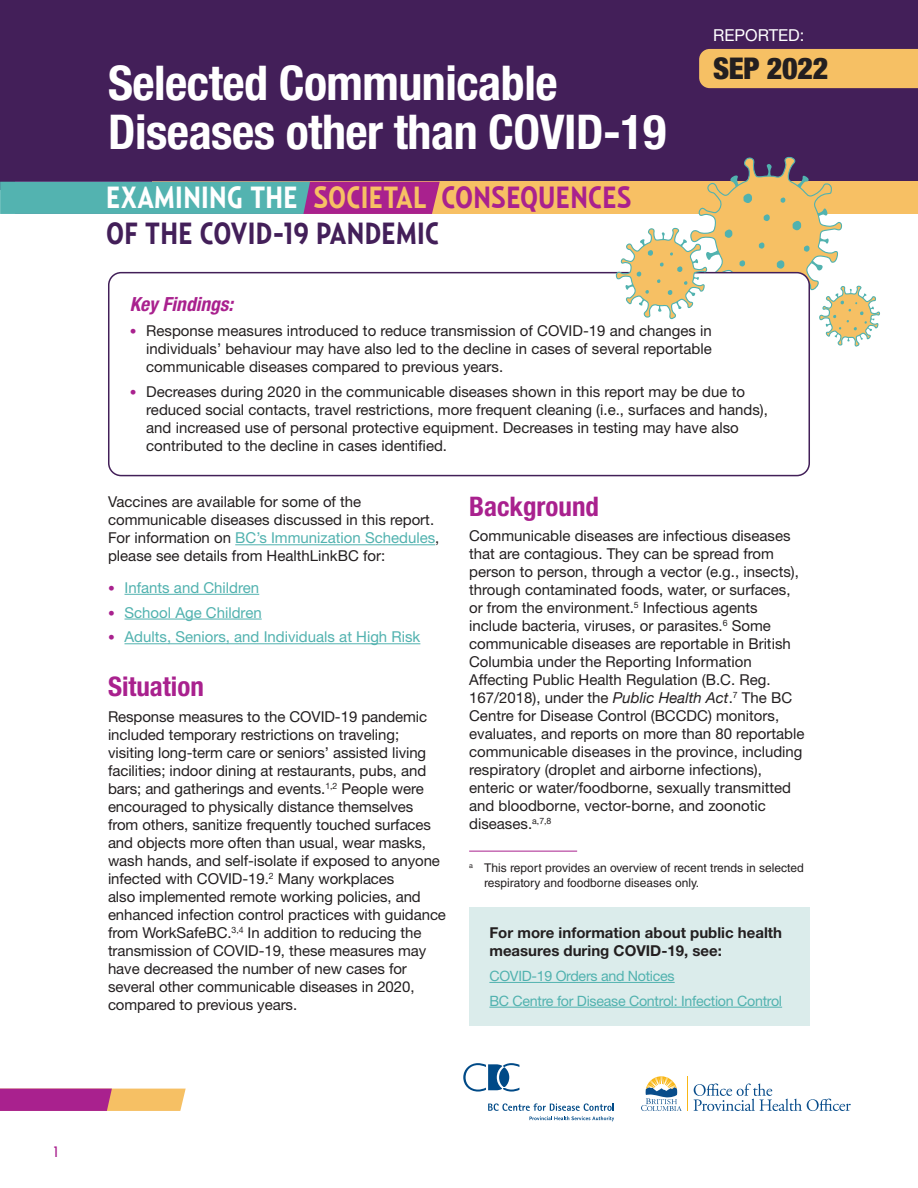
<style>
.page{position:relative;width:918px;height:1188px;background:#fff}
.page>*{position:absolute;margin:0;border:0;box-sizing:border-box;transform-origin:0 0}
.Report_Title{font:700 condensed 48px/49.5px "Helvetica Neue LT Pro";letter-spacing:-.01em;color:#fff}
.t1{font:700 30.45px "Relay Cond";letter-spacing:.01em;color:#431f59}
.t2{font:700 30.45px "Relay Cond";letter-spacing:.01em;color:#fff}
.t3{font:700 30.45px "Relay Cond";letter-spacing:.01em;color:#a9218e}
.t4{font:700 30.45px "Relay Cond";letter-spacing:.01em;color:#f7c064}
.t5{font:900 condensed 30px "Helvetica Neue LT Pro";letter-spacing:-.01em;color:#231f20}
.Headline_1{font:700 condensed 27px "Helvetica Neue LT Pro";color:#a9218e}
.Key_Findings{font:italic 700 condensed 19.5px "Helvetica Neue LT Pro";color:#a9218e}
.t6{font:16.5px "Helvetica Neue LT Std";color:#fff}
.Body{font:15px/18px "Helvetica Neue LT Std";color:#231f20}
.t7{font:15px "Helvetica Neue LT Std";color:#51b2af}
.Body-2{font:700 15px/18px "Helvetica Neue LT Std";color:#231f20}
.t8{font:500 15px "Relay Comp";color:#a9218e}
.Body-3{font:14.25px "Helvetica Neue LT Std";letter-spacing:-.02em;color:#51b2af}
.Footnotes{font:12px/14.4px "Helvetica LT Std";color:#231f20}
.s1{font-size:13.5px;color:#a9218e}
.s2{color:#51b2af}
.s3{font-family:"Helvetica Neue";font-style:italic}
</style>
<div class="page">
<div style="left:0;top:0;width:918px;height:189px;background:#431f59"></div>
<div style="left:153px;top:182px;width:765px;height:32px;background:#f7c064"></div>
<svg style="left:0;top:182px;width:440px;height:32px;background:#6d88a5"></svg>
<div style="left:699px;top:49px;width:219px;height:39px;background:#f6c064"></div>
<hr style="left:688px;top:1076px;width:1px;height:35px;background:#f9b716">
<svg style="left:641px;top:1076px;width:41px;height:35px"></svg>
<svg style="left:694px;top:1083px;width:157px;height:28px"></svg>
<svg style="left:488px;top:1103px;width:126px;height:19px"></svg>
<svg style="left:463px;top:1063px;width:56px;height:29px"></svg>
<svg style="left:0;top:1089px;width:186px;height:22px;background:#c8637f"></svg>
<div style="left:108px;top:272px;width:702px;height:204px;border:2px solid #421f58;border-radius:12px"></div>
<hr style="left:235px;top:544px;width:200px;height:1px;background:#51b2af">
<hr style="left:125px;top:594px;width:134px;height:1px;background:#51b2af">
<hr style="left:125px;top:619px;width:137px;height:1px;background:#51b2af">
<hr style="left:125px;top:643px;width:295px;height:1px;background:#51b2af">
<hr style="left:469px;top:851px;width:108px;height:1px;background:#a9218e">
<div style="left:469px;top:907px;width:341px;height:119px;background:#dbeceb"></div>
<hr style="left:489px;top:982px;width:186px;height:1px;background:#51b2af">
<hr style="left:489px;top:1007px;width:293px;height:1px;background:#51b2af">
<svg style="left:615px;top:156px;width:266px;height:218px"></svg>
<p class="Report_Title" style="left:108px;top:57px;width:560px">Selected Communicable<br>Diseases other than COVID-19</p>
<h2 class="t2" style="left:106px;top:180px;width:193px">EXAMINING THE</h2>
<h2 class="t3" style="left:441px;top:180px;width:192px">CONSEQUENCES</h2>
<h2 class="t1" style="left:106px;top:215px;width:335px">OF THE COVID-19 PANDEMIC</h2>
<h2 class="t4" style="left:313px;top:180px;width:114px">SOCIETAL</h2>
<p class="t6" style="left:713px;top:25px;width:93px">REPORTED:</p>
<h3 class="t5" style="left:713px;top:50px;width:117px">Sep 2022</h3>
<p class="Key_Findings" style="left:130px;top:292px;width:105px">Key Findings:</p>
<p class="Body" style="left:146px;top:322px;width:567px;text-align:justify;text-indent:-16px"><span class="s1">•</span> Response measures introduced to reduce transmission of COVID-19 and changes in individuals’ behaviour may have also led to the decline in cases of several reportable communicable diseases compared to previous years.</p>
<p class="Body" style="left:146px;top:383px;width:623px;text-indent:-16px"><span class="s1">•</span> Decreases during 2020 in the communicable diseases shown in this report may be due to reduced social contacts, travel restrictions, more frequent cleaning (i.e., surfaces and hands), and increased use of personal protective equipment. Decreases in testing may have also contributed to the decline in cases identified.</p>
<p class="Body" style="left:108px;top:493px;width:333px">Vaccines are available for some of the communicable diseases discussed in this report.<br>For information on <span class="s2">BC’s Immunization Schedules</span>, please see details from HealthLinkBC for:</p>
<p class="t7" style="left:108px;top:579px;width:153px"><span class="s1">•</span> Infants and Children</p>
<p class="t7" style="left:108px;top:603px;width:155px"><span class="s1">•</span> School Age Children</p>
<p class="t7" style="left:108px;top:628px;width:314px"><span class="s1">•</span> Adults, Seniors, and Individuals at High Risk</p>
<p class="Headline_1" style="left:108px;top:670px;width:97px">Situation</p>
<p class="Body" style="left:108px;top:707px;width:340px">Response measures to the COVID-19 pandemic included temporary restrictions on traveling; visiting long-term care or seniors’ assisted living facilities; indoor dining at restaurants, pubs, and bars; and gatherings and events.<sup>1,2</sup> People were encouraged to physically distance themselves from others, sanitize frequently touched surfaces and objects more often than usual, wear masks, wash hands, and self-isolate if exposed to anyone infected with COVID-19.<sup>2</sup> Many workplaces<br>also implemented remote working policies, and enhanced infection control practices with guidance from WorkSafeBC.<sup>3,4</sup> In addition to reducing the transmission of COVID-19, these measures may have decreased the number of new cases for several other communicable diseases in 2020, compared to previous years.</p>
<p class="Headline_1" style="left:469px;top:490px;width:131px">Background</p>
<p class="Body" style="left:469px;top:527px;width:337px">Communicable diseases are infectious diseases that are contagious. They can be spread from person to person, through a vector (e.g., insects), through contaminated foods, water, or surfaces, or from the environment.<sup>5</sup> Infectious agents include bacteria, viruses, or parasites.<sup>6</sup> Some communicable diseases are reportable in British Columbia under the Reporting Information Affecting Public Health Regulation (B.C. Reg.<br>167/2018), under the <span class="s3">Public Health Act</span>.<sup>7</sup> The BC Centre for Disease Control (BCCDC) monitors, evaluates, and reports on more than 80 reportable communicable diseases in the province, including respiratory (droplet and airborne infections), enteric or water/foodborne, sexually transmitted and bloodborne, vector-borne, and zoonotic diseases.<sup>a,7,8</sup></p>
<p class="Footnotes" style="left:484px;top:861px;width:321px;text-indent:-15px"><sup>a</sup> This report provides an overview of recent trends in selected respiratory and foodborne diseases only.</p>
<p class="Body-2" style="left:489px;top:924px;width:294px">For more information about public health measures during COVID-19, see:</p>
<p class="Body-3" style="left:489px;top:967px;width:187px">COVID-19 Orders and Notices</p>
<p class="Body-3" style="left:489px;top:992px;width:294px">BC Centre for Disease Control: Infection Control</p>
<p class="t8" style="left:54px;top:1143px;width:5px">1</p>
</div>
